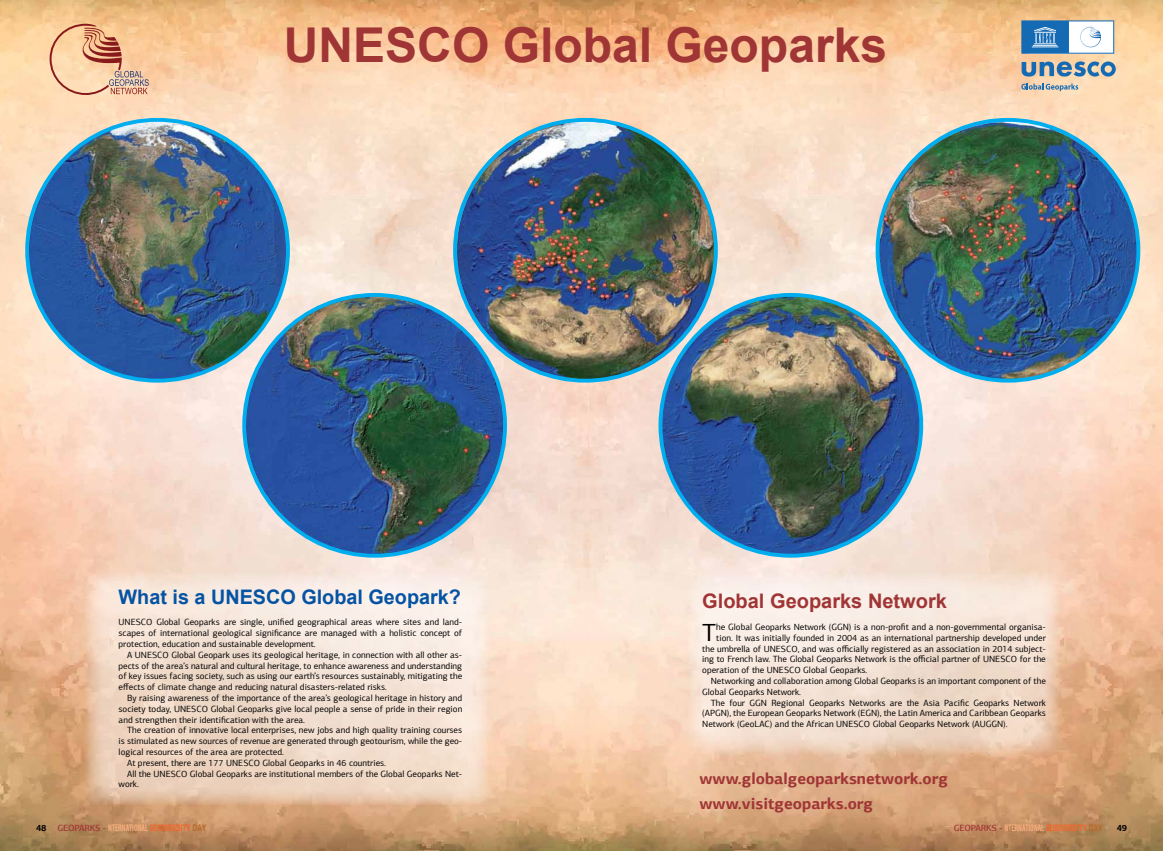
<style>
.page{position:relative;width:1163px;height:851px;background:#fff}
.page>*{position:absolute;margin:0;border:0;box-sizing:border-box;transform-origin:0 0}
.t1{font:700 48px "Arial";color:#a03535}
.t2{font:24.8px "PF Agora Sans Pro";color:#000}
.t3{font:700 20px "Arial";color:#0553a3}
.t4{font:700 20px "Arial";color:#a03535}
.t5{font:700 16px/24.9px "PF Agora Sans Pro";color:#a03535}
.t6{font:9px/10.8px "PF Agora Sans Pro";color:#000;text-align:justify}
.t7{font:9px "UB Helvetica Cond Bold";color:#fab07f;scale:.73 1}
.t8{font:9px "UB Helvetica Cond Bold";color:#f26529;scale:.73 1}
.t9{font:9px "UB Helvetica Bold";color:#f26529;scale:.73 1}
.t10{font:700 9px "PF Agora Sans Pro";color:#000}
.s1{font-family:"PF Agora Sans Pro";font-weight:700;color:#000}
.s2{font-family:"PF Agora Sans Pro";font-weight:500;color:#a03535}
.s3{color:#ba6927}
</style>
<div class="page">
<img style="left:0;top:0;width:1162px;height:850px">
<svg style="left:688px;top:572px;width:371px;height:182px;background:#f3e1d3"></svg>
<svg style="left:85px;top:572px;width:404px;height:232px;background:#f2ddce"></svg>
<img style="left:660px;top:295px;width:261px;height:260px;border-radius:130px">
<img style="left:877px;top:120px;width:261px;height:260px;border-radius:130px">
<img style="left:455px;top:120px;width:260px;height:260px;border-radius:130px">
<img style="left:27px;top:120px;width:261px;height:260px;border-radius:130px">
<img style="left:244px;top:295px;width:261px;height:260px;border-radius:130px">
<svg style="left:50px;top:24px;width:99px;height:71px;background:#e8b792"></svg>
<svg style="left:1021px;top:61px;width:94px;height:16px;background:#829daf"></svg>
<svg style="left:1021px;top:83px;width:57px;height:8px"></svg>
<svg style="left:1021px;top:20px;width:92px;height:34px"></svg>
<h1 class="t1" style="left:284px;top:13px;width:604px">UNESCO Global Geoparks</h1>
<h3 class="t3" style="left:119px;top:583px;width:344px">What is a UNESCO Global Geopark?</h3>
<p class="t6" style="left:119px;top:616px;width:345px">UNESCO Global Geoparks are single, unified geographical areas where sites and land&shy;scapes of international geological significance are managed with a holistic concept of protection, education and sustainable development.</p>
<p class="t6" style="left:119px;top:649px;width:345px;text-indent:9px">A UNESCO Global Geopark uses its geological heritage, in connection with all other as&shy;pects of the area’s natural and cultural heritage, to enhance awareness and understanding of key issues facing society, such as using our earth’s resources sustainably, mitigating the effects of climate change and reducing natural disasters-related risks.</p>
<p class="t6" style="left:119px;top:692px;width:345px;text-indent:9px">By raising awareness of the importance of the area’s geological heritage in history and society today, UNESCO Global Geoparks give local people a sense of pride in their region and strengthen their identification with the area.</p>
<p class="t6" style="left:127px;top:724px;width:336px">The creation of innovative local enterprises, new jobs and high quality training courses</p>
<p class="t6" style="left:119px;top:735px;width:345px">is stimulated as new sources of revenue are generated through geotourism, while the geo-</p>
<p class="t6" style="left:119px;top:746px;width:167px">logical resources of the area are protected.</p>
<p class="t6" style="left:127px;top:757px;width:260px">At present, there are 177 UNESCO Global Geoparks in 46 countries.</p>
<p class="t6" style="left:127px;top:768px;width:336px">All the UNESCO Global Geoparks are institutional members of the Global Geoparks Net-</p>
<p class="t6" style="left:119px;top:778px;width:22px">work.</p>
<h3 class="t4" style="left:702px;top:588px;width:246px">Global Geoparks Network</h3>
<h2 class="t2" style="left:702px;top:617px;width:15px">T</h2>
<p class="t6" style="left:716px;top:621px;width:331px">he Global Geoparks Network (GGN) is a non-profit and a non-governmental organisa-</p>
<p class="t6" style="left:716px;top:632px;width:331px">tion. It was initially founded in 2004 as an international partnership developed under</p>
<p class="t6" style="left:702px;top:643px;width:345px">the umbrella of UNESCO, and was officially registered as an association in 2014 subject-</p>
<p class="t6" style="left:702px;top:653px;width:345px">ing to French law. The Global Geoparks Network is the official partner of UNESCO for the</p>
<p class="t6" style="left:702px;top:664px;width:166px">operation of the UNESCO Global Geoparks.</p>
<p class="t6" style="left:710px;top:675px;width:336px">Networking and collaboration among Global Geoparks is an important component of the</p>
<p class="t6" style="left:702px;top:686px;width:100px">Global Geoparks Network.</p>
<p class="t6" style="left:710px;top:697px;width:336px">The four GGN Regional Geoparks Networks are the Asia Pacific Geoparks Network</p>
<p class="t6" style="left:702px;top:707px;width:345px">(APGN), the European Geoparks Network (EGN), the Latin America and Caribbean Geoparks</p>
<p class="t6" style="left:702px;top:718px;width:307px">Network (GeoLAC) and the African UNESCO Global Geoparks Network (AUGGN).</p>
<h3 class="t5" style="left:699px;top:765px;width:250px">www.globalgeoparksnetwork.org www.visitgeoparks.org</h3>
<p class="t7" style="left:36px;top:823px;width:105px"><span class="s1">48</span> <span class="s2">GEOPARKS -</span> NTERNATIONAL</p>
<p class="t8" style="left:150px;top:823px;width:11px">GEODIVER</p>
<p class="t9" style="left:176px;top:822px;width:43px">SITY <span class="s3">DAY</span></p>
<p class="t7" style="left:953px;top:823px;width:75px"><span class="s2">GEOPARKS -</span> NTERNATIONAL</p>
<p class="t8" style="left:1045px;top:823px;width:11px">GEODIVER</p>
<p class="t9" style="left:1072px;top:822px;width:43px">SITY <span class="s3">DAY</span></p>
<p class="t10" style="left:1116px;top:822px;width:12px">49</p>
</div>
